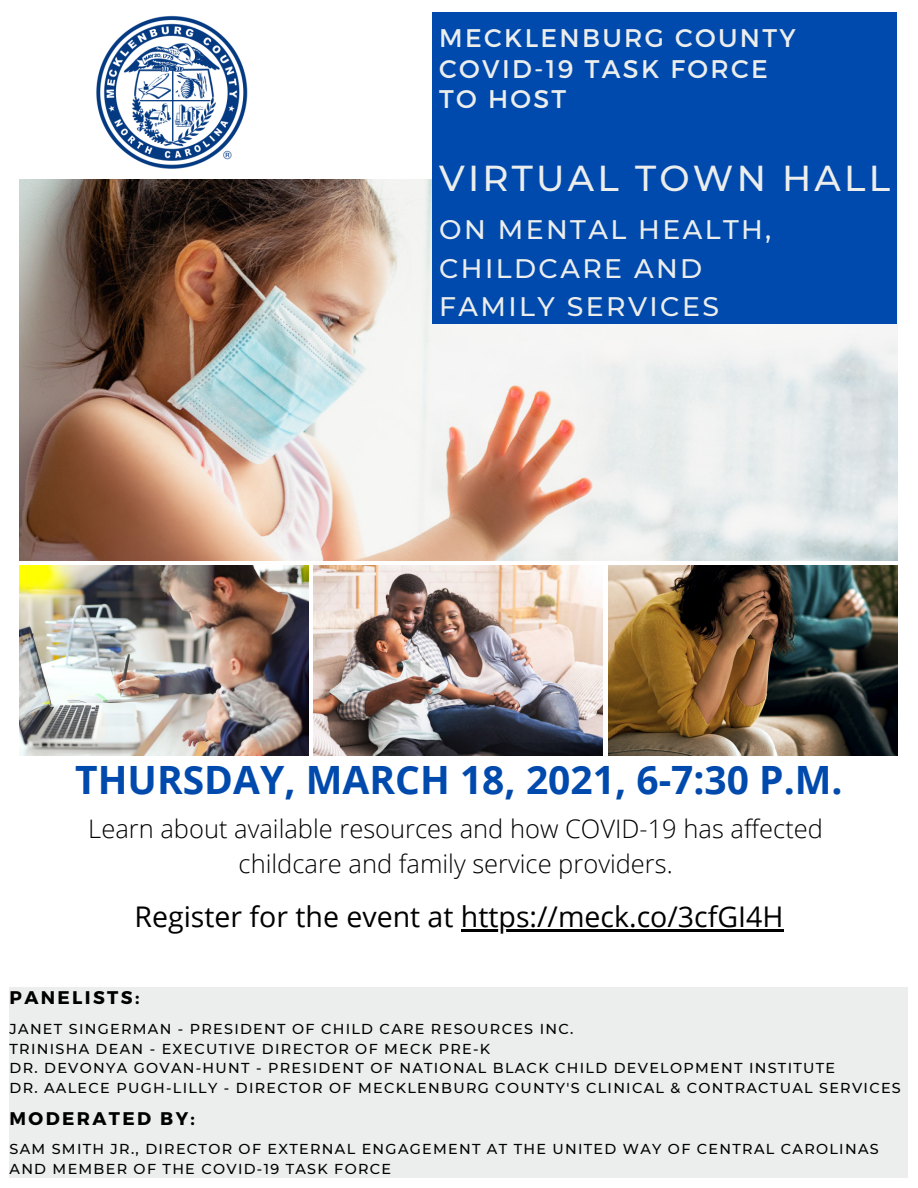
<style>
.page{position:relative;width:918px;height:1188px;background:#fff}
.page>*{position:absolute;margin:0;border:0;box-sizing:border-box;transform-origin:0 0}
.t1{font:700 39px "Open Sans";color:#004aad}
.t2{font:500 36px "Montserrat";letter-spacing:.09em;color:#eceeed}
.t3{font:28.5px "Open Sans";color:#000}
.t4{font:500 26.7px/38.7px "Montserrat";letter-spacing:.09em;color:#eceeed}
.t5{font:300 25.5px "Open Sans";color:#000}
.t6{font:25.5px/30.3px "Montserrat";letter-spacing:.09em;color:#eceeed}
.t7{font:700 18.3px "Montserrat";letter-spacing:.13em;color:#000}
.t8{font:500 14.4px/19.8px "Montserrat";letter-spacing:.09em;color:#000}
</style>
<div class="page">
<img style="left:19px;top:180px;width:879px;height:380px">
<img style="left:19px;top:566px;width:289px;height:190px">
<img style="left:314px;top:566px;width:289px;height:190px">
<img style="left:609px;top:566px;width:289px;height:190px">
<div style="left:432px;top:12px;width:465px;height:312px;background:#004aad"></div>
<img style="left:96px;top:15px;width:152px;height:154px">
<div style="left:10px;top:987px;width:898px;height:190px;background:#eceeed"></div>
<hr style="left:461px;top:930px;width:322px;height:2px;background:#000">
<p class="t6" style="left:439px;top:22px;width:358px">MECKLENBURG COUNTY<br>COVID-19 TASK FORCE</p>
<p class="t6" style="left:439px;top:83px;width:129px">TO HOST</p>
<p class="t2" style="left:439px;top:156px;width:453px">VIRTUAL TOWN HALL</p>
<p class="t4" style="left:439px;top:210px;width:334px">ON MENTAL HEALTH,<br>CHILDCARE AND</p>
<p class="t4" style="left:439px;top:287px;width:281px">FAMILY SERVICES</p>
<p class="t1" style="left:75px;top:752px;width:769px">THURSDAY, MARCH 18, 2021, 6-7:30 P.M.</p>
<p class="t5" style="left:88px;top:811px;width:736px">Learn about available resources and how COVID-19 has affected</p>
<p class="t5" style="left:239px;top:846px;width:436px">childcare and family service providers.</p>
<p class="t3" style="left:135px;top:897px;width:650px">Register for the event at https://meck.co/3cfGI4H</p>
<p class="t7" style="left:10px;top:986px;width:131px">PANELISTS:</p>
<p class="t8" style="left:10px;top:1019px;width:565px">JANET SINGERMAN - PRESIDENT OF CHILD CARE RESOURCES INC.</p>
<p class="t8" style="left:10px;top:1039px;width:482px">TRINISHA DEAN - EXECUTIVE DIRECTOR OF MECK PRE-K</p>
<p class="t8" style="left:10px;top:1058px;width:827px">DR. DEVONYA GOVAN-HUNT - PRESIDENT OF NATIONAL BLACK CHILD DEVELOPMENT INSTITUTE</p>
<p class="t8" style="left:10px;top:1078px;width:893px">DR. AALECE PUGH-LILLY - DIRECTOR OF MECKLENBURG COUNTY'S CLINICAL &amp; CONTRACTUAL SERVICES</p>
<p class="t7" style="left:10px;top:1106px;width:187px">MODERATED BY:</p>
<p class="t8" style="left:10px;top:1139px;width:871px">SAM SMITH JR., DIRECTOR OF EXTERNAL ENGAGEMENT AT THE UNITED WAY OF CENTRAL CAROLINAS<br>AND MEMBER OF THE COVID-19 TASK FORCE</p>
</div>
